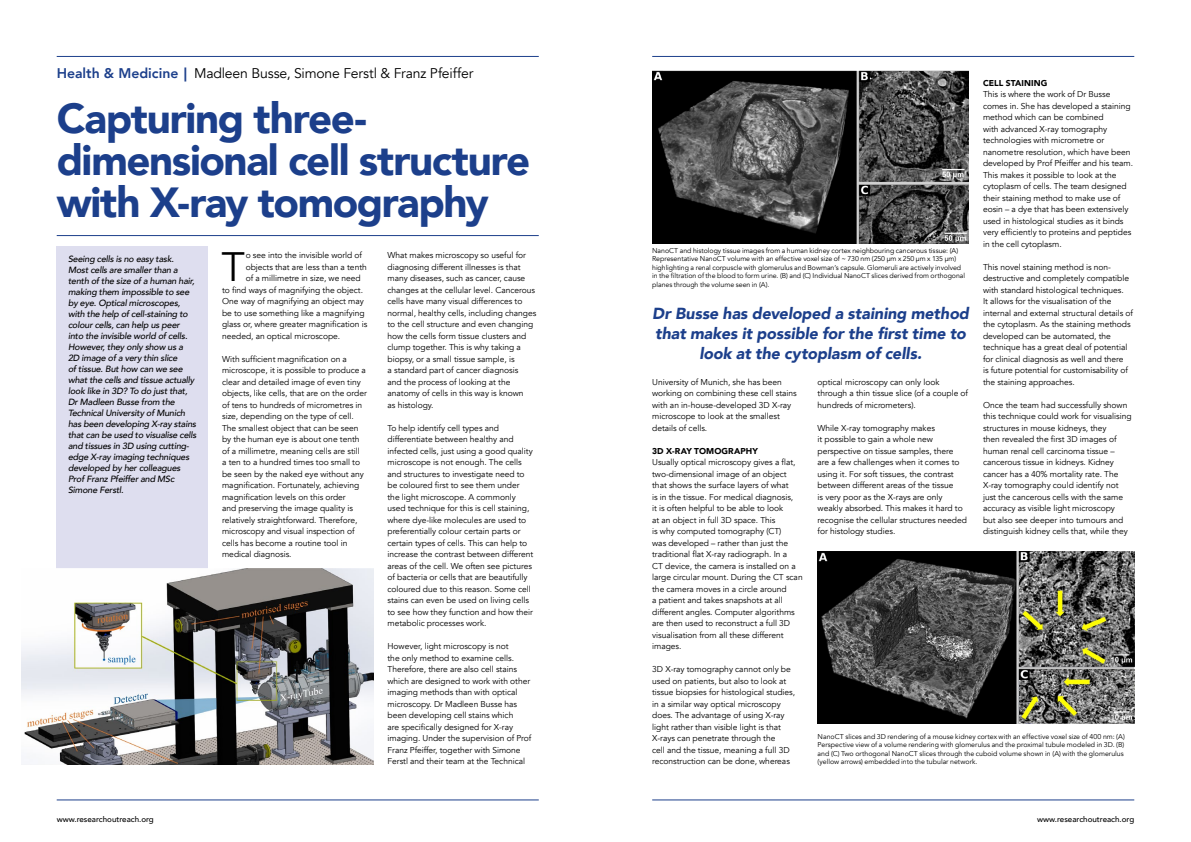
<style>
.page{position:relative;width:1191px;height:842px;background:#fff}
.page>*{position:absolute;margin:0;border:0;box-sizing:border-box;transform-origin:0 0}
.t1{font:900 42px/42px "Avenir";letter-spacing:-.035em;color:#1c3f8b}
.t2{font:41px "Avenir";color:#000}
.t3{font:italic 900 16px/20px "Avenir";letter-spacing:-.005em;color:#1c3f8b;text-align:center}
.t4{font:14px "Avenir";letter-spacing:-.015em;color:#000}
.t5{font:italic 500 9px/11px "Avenir";letter-spacing:-.02em;color:#000}
.t6{font:8.5px/11.5px "Avenir";letter-spacing:-.005em;color:#000}
.t7{font:900 8.5px "Avenir";letter-spacing:.01em;color:#000}
.t8{font:500 8px "Avenir";color:#000}
.t9{font:7px/8.5px "Avenir";color:#000}
.s1{font-weight:800;color:#1c3f8b}
.s2{font-weight:900;color:#1c3f8b}
</style>
<div class="page">
<hr style="left:57px;top:800px;width:482px;height:1px;background:#1c3f8b">
<hr style="left:652px;top:800px;width:482px;height:1px;background:#1c3f8b">
<hr style="left:652px;top:56px;width:482px;height:1px;background:#1c3f8b">
<hr style="left:57px;top:56px;width:482px;height:1px;background:#1c3f8b">
<hr style="left:57px;top:235px;width:482px;height:1px;background:#1c3f8b">
<div style="left:57px;top:247px;width:151px;height:322px;background:#dedeef"></div>
<img style="left:652px;top:71px;width:317px;height:172px">
<img style="left:817px;top:551px;width:317px;height:172px">
<img style="left:21px;top:569px;width:352px;height:195px">
<h3 class="t4" style="left:57px;top:65px;width:418px"><span class="s1">Health &amp; Medicine</span><span class="s2">︱</span>Madleen Busse, Simone Ferstl &amp; Franz Pfeiffer</h3>
<h1 class="t1" style="left:57px;top:96px;width:475px">Capturing three&shy;dimensional cell structure with X-ray tomography</h1>
<p class="t5" style="left:68px;top:253px;width:130px">Seeing cells is no easy task.<br>Most cells are smaller than a tenth of the size of a human hair, making them impossible to see by eye. Optical microscopes, with the help of cell-staining to colour cells, can help us peer into the invisible world of cells.<br>However, they only show us a<br>2D image of a very thin slice<br>of tissue. But how can we see what the cells and tissue actually look like in 3D? To do just that,<br>Dr Madleen Busse from the<br>Technical University of Munich has been developing X-ray stains that can be used to visualise cells and tissues in 3D using cutting&shy;edge X-ray imaging techniques developed by her colleagues<br>Prof Franz Pfeiffer and MSc<br>Simone Ferstl.</p>
<p class="t6" style="left:387px;top:250px;width:150px">What makes microscopy so useful for diagnosing different illnesses is that many diseases, such as cancer, cause changes at the cellular level. Cancerous cells have many visual differences to normal, healthy cells, including changes to the cell structure and even changing how the cells form tissue clusters and clump together. This is why taking a biopsy, or a small tissue sample, is<br>a standard part of cancer diagnosis<br>and the process of looking at the anatomy of cells in this way is known<br>as histology.</p>
<p class="t6" style="left:387px;top:422px;width:147px">To help identify cell types and differentiate between healthy and infected cells, just using a good quality microscope is not enough. The cells and structures to investigate need to be coloured first to see them under the light microscope. A commonly used technique for this is cell staining, where dye-like molecules are used to preferentially colour certain parts or certain types of cells. This can help to increase the contrast between different areas of the cell. We often see pictures of bacteria or cells that are beautifully coloured due to this reason. Some cell stains can even be used on living cells to see how they function and how their metabolic processes work.</p>
<p class="t6" style="left:387px;top:641px;width:145px">However, light microscopy is not<br>the only method to examine cells.<br>Therefore, there are also cell stains which are designed to work with other imaging methods than with optical microscopy. Dr Madleen Busse has been developing cell stains which<br>are specifically designed for X-ray imaging. Under the supervision of Prof Franz Pfeiffer, together with Simone Ferstl and their team at the Technical</p>
<h2 class="t2" style="left:221px;top:243px;width:25px">T</h2>
<p class="t6" style="left:246px;top:250px;width:118px">o see into the invisible world of</p>
<p class="t6" style="left:246px;top:261px;width:123px">objects that are less than a tenth</p>
<p class="t6" style="left:246px;top:273px;width:117px">of a millimetre in size, we need</p>
<p class="t6" style="left:222px;top:284px;width:142px">to find ways of magnifying the object.</p>
<p class="t6" style="left:222px;top:296px;width:143px">One way of magnifying an object may</p>
<p class="t6" style="left:222px;top:307px;width:144px">be to use something like a magnifying</p>
<p class="t6" style="left:222px;top:319px;width:147px">glass or, where greater magnification is</p>
<p class="t6" style="left:222px;top:330px;width:120px">needed, an optical microscope.</p>
<p class="t6" style="left:222px;top:353px;width:146px">With sufficient magnification on a microscope, it is possible to produce a clear and detailed image of even tiny objects, like cells, that are on the order of tens to hundreds of micrometres in size, depending on the type of cell.<br>The smallest object that can be seen by the human eye is about one tenth of a millimetre, meaning cells are still<br>a ten to a hundred times too small to be seen by the naked eye without any magnification. Fortunately, achieving magnification levels on this order<br>and preserving the image quality is relatively straightforward. Therefore, microscopy and visual inspection of cells has become a routine tool in medical diagnosis.</p>
<p class="t7" style="left:983px;top:76px;width:66px">CELL STAINING</p>
<p class="t6" style="left:983px;top:89px;width:152px">This is where the work of Dr Busse comes in. She has developed a staining method which can be combined<br>with advanced X-ray tomography technologies with micrometre or nanometre resolution, which have been developed by Prof Pfeiffer and his team.<br>This makes it possible to look at the cytoplasm of cells. The team designed their staining method to make use of eosin – a dye that has been extensively used in histological studies as it binds very efficiently to proteins and peptides in the cell cytoplasm.</p>
<p class="t6" style="left:983px;top:261px;width:152px">This novel staining method is non&shy;destructive and completely compatible with standard histological techniques.<br>It allows for the visualisation of the internal and external structural details of the cytoplasm. As the staining methods developed can be automated, the technique has a great deal of potential for clinical diagnosis as well and there<br>is future potential for customisability of the staining approaches.</p>
<p class="t6" style="left:983px;top:399px;width:150px">Once the team had successfully shown this technique could work for visualising structures in mouse kidneys, they<br>then revealed the first 3D images of human renal cell carcinoma tissue – cancerous tissue in kidneys. Kidney cancer has a 40% mortality rate. The X-ray tomography could identify not just the cancerous cells with the same accuracy as visible light microscopy<br>but also see deeper into tumours and distinguish kidney cells that, while they</p>
<p class="t9" style="left:652px;top:246px;width:314px">NanoCT and histology tissue images from a human kidney cortex neighbouring cancerous tissue: (A)<br>Representative NanoCT volume with an effective voxel size of ~ 730 nm (250 μm x 250 μm x 135 μm) highlighting a renal corpuscle with glomerulus and Bowman’s capsule. Glomeruli are actively involved in the filtration of the blood to form urine. (B) and (C) Individual NanoCT slices derived from orthogonal planes through the volume seen in (A).</p>
<h3 class="t3" style="left:652px;top:303px;width:318px">Dr Busse has developed a staining method that makes it possible for the first time to look at the cytoplasm of cells.</h3>
<p class="t6" style="left:652px;top:376px;width:146px">University of Munich, she has been working on combining these cell stains with an in-house-developed 3D X-ray microscope to look at the smallest details of cells.</p>
<p class="t7" style="left:652px;top:444px;width:107px">3D X-RAY TOMOGRAPHY</p>
<p class="t6" style="left:652px;top:457px;width:152px">Usually optical microscopy gives a flat, two-dimensional image of an object that shows the surface layers of what<br>is in the tissue. For medical diagnosis,<br>it is often helpful to be able to look<br>at an object in full 3D space. This<br>is why computed tomography (CT)<br>was developed – rather than just the traditional flat X-ray radiograph. In a<br>CT device, the camera is installed on a large circular mount. During the CT scan the camera moves in a circle around<br>a patient and takes snapshots at all different angles. Computer algorithms are then used to reconstruct a full 3D visualisation from all these different images.</p>
<p class="t6" style="left:652px;top:664px;width:144px">3D X-ray tomography cannot only be used on patients, but also to look at tissue biopsies for histological studies, in a similar way optical microscopy does. The advantage of using X-ray light rather than visible light is that X-rays can penetrate through the<br>cell and the tissue, meaning a full 3D reconstruction can be done, whereas</p>
<p class="t6" style="left:817px;top:376px;width:152px">optical microscopy can only look through a thin tissue slice (of a couple of hundreds of micrometers).</p>
<p class="t6" style="left:817px;top:422px;width:151px">While X-ray tomography makes<br>it possible to gain a whole new perspective on tissue samples, there are a few challenges when it comes to using it. For soft tissues, the contrast between different areas of the tissue<br>is very poor as the X-rays are only weakly absorbed. This makes it hard to recognise the cellular structures needed for histology studies.</p>
<p class="t9" style="left:817px;top:732px;width:309px">NanoCT slices and 3D rendering of a mouse kidney cortex with an effective voxel size of 400 nm: (A)<br>Perspective view of a volume rendering with glomerulus and the proximal tubule modeled in 3D. (B) and (C) Two orthogonal NanoCT slices through the cuboid volume shown in (A) with the glomerulus (yellow arrows) embedded into the tubular network.</p>
<p class="t8" style="left:57px;top:812px;width:99px">www.researchoutreach.org</p>
<p class="t8" style="left:1037px;top:812px;width:99px">www.researchoutreach.org</p>
</div>
